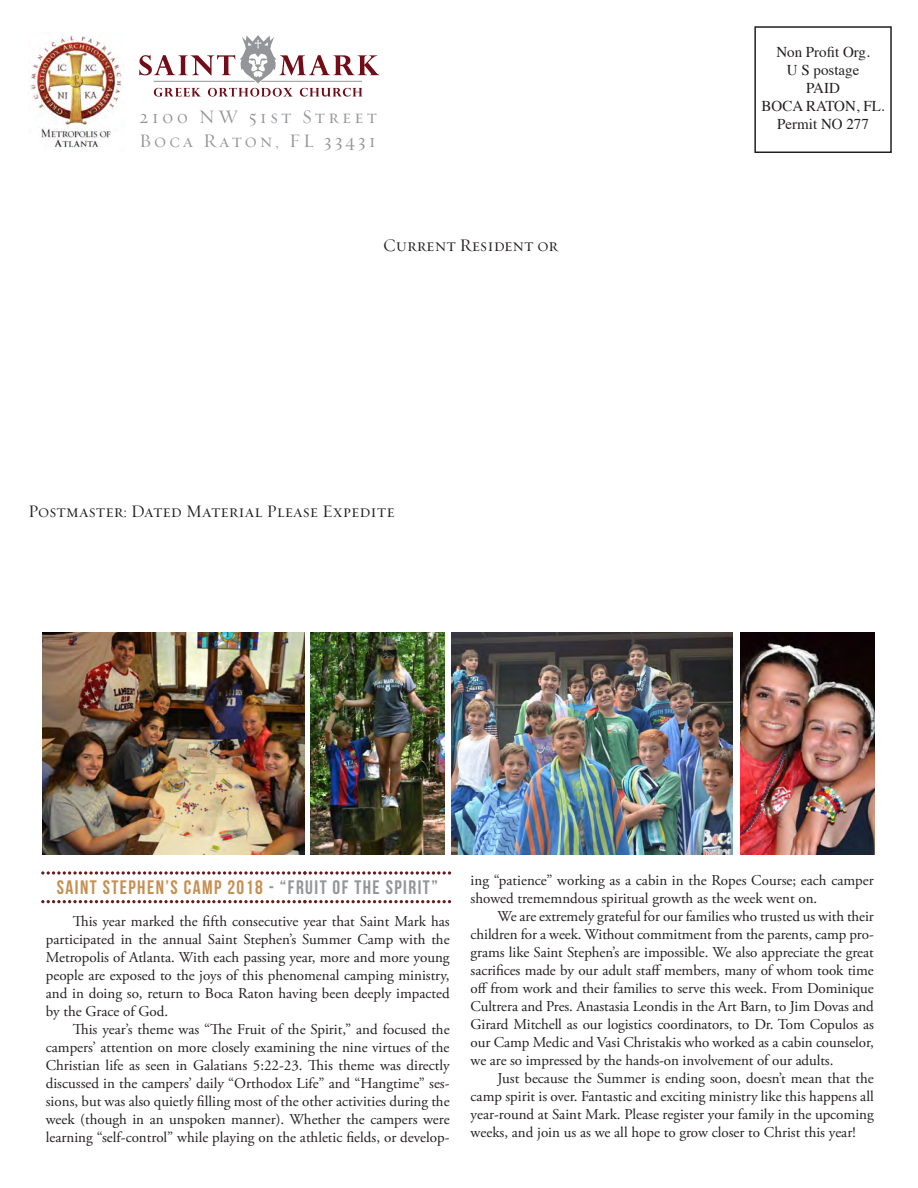
<style>
.page{position:relative;width:918px;height:1188px;background:#fff}
.page>*{position:absolute;margin:0;border:0;box-sizing:border-box;transform-origin:0 0}
.t1{font:19.5px "Bebas Neue";letter-spacing:.075em;color:#c68f51}
.t2{font:19.5px "Requiem Display HTF Small Caps";letter-spacing:.16em;color:#939598}
.t3{font:18px "Requiem Display HTF Small Caps";color:#231f20}
.Body_Article{font:15px/18px "Adobe Garamond Pro";color:#231f20;text-align:justify}
.t4{font:15px "Times";color:#231f20}
.s1{color:#939598}
</style>
<div class="page">
<div style="left:754px;top:26px;width:138px;height:127px;border:2px solid #231f20"></div>
<svg style="left:139px;top:35px;width:240px;height:62px"></svg>
<img style="left:30px;top:36px;width:94px;height:116px">
<svg style="left:41px;top:871px;width:410px;height:4px"></svg>
<svg style="left:41px;top:900px;width:410px;height:3px"></svg>
<img style="left:311px;top:632px;width:134px;height:222px">
<img style="left:452px;top:632px;width:281px;height:222px">
<img style="left:43px;top:632px;width:261px;height:222px">
<img style="left:740px;top:632px;width:134px;height:222px">
<p class="t2" style="left:139px;top:105px;width:239px">2100 NW 51st Street</p>
<p class="t2" style="left:139px;top:129px;width:238px">Boca Raton, FL 33431</p>
<p class="t3" style="left:383px;top:235px;width:176px">Current Resident or</p>
<p class="t3" style="left:28px;top:501px;width:368px">Postmaster: Dated Material Please Expedite</p>
<p class="t4" style="left:776px;top:38px;width:95px">Non Profit Org.</p>
<p class="t4" style="left:787px;top:56px;width:74px">U S postage</p>
<p class="t4" style="left:806px;top:74px;width:35px">PAID</p>
<p class="t4" style="left:762px;top:92px;width:125px">BOCA RATON, FL.</p>
<p class="t4" style="left:777px;top:110px;width:93px">Permit NO 277</p>
<p class="t1" style="left:57px;top:877px;width:383px">SAINT STEPHEN’S CAMP 2018 <span class="s1">- “FRUIT OF THE SPIRIT”</span></p>
<p class="Body_Article" style="left:46px;top:913px;width:405px;text-indent:27px">This year marked the fifth consecutive year that Saint Mark has participated in the annual Saint Stephen’s Summer Camp with the Metropolis of Atlanta. With each passing year, more and more young people are exposed to the joys of this phenomenal camping ministry, and in doing so, return to Boca Raton having been deeply impacted by the Grace of God.</p>
<p class="Body_Article" style="left:46px;top:1021px;width:405px;text-indent:27px">This year’s theme was “The Fruit of the Spirit,” and focused the campers’ attention on more closely examining the nine virtues of the Christian life as seen in Galatians 5:22-23. This theme was directly discussed in the campers’ daily “Orthodox Life” and “Hangtime” ses&shy;sions, but was also quietly filling most of the other activities during the week (though in an unspoken manner). Whether the campers were learning “self-control” while playing on the athletic fields, or develop-</p>
<p class="Body_Article" style="left:471px;top:872px;width:405px">ing “patience” working as a cabin in the Ropes Course; each camper showed trememndous spiritual growth as the week went on.</p>
<p class="Body_Article" style="left:471px;top:908px;width:405px;text-indent:27px">We are extremely grateful for our families who trusted us with their children for a week. Without commitment from the parents, camp pro&shy;grams like Saint Stephen’s are impossible. We also appreciate the great sacrifices made by our adult staff members, many of whom took time off from work and their families to serve this week. From Dominique Cultrera and Pres. Anastasia Leondis in the Art Barn, to Jim Dovas and Girard Mitchell as our logistics coordinators, to Dr. Tom Copulos as our Camp Medic and Vasi Christakis who worked as a cabin counselor, we are so impressed by the hands-on involvement of our adults.</p>
<p class="Body_Article" style="left:471px;top:1070px;width:405px;text-indent:27px">Just because the Summer is ending soon, doesn’t mean that the camp spirit is over. Fantastic and exciting ministry like this happens all year-round at Saint Mark. Please register your family in the upcoming weeks, and join us as we all hope to grow closer to Christ this year!</p>
</div>
